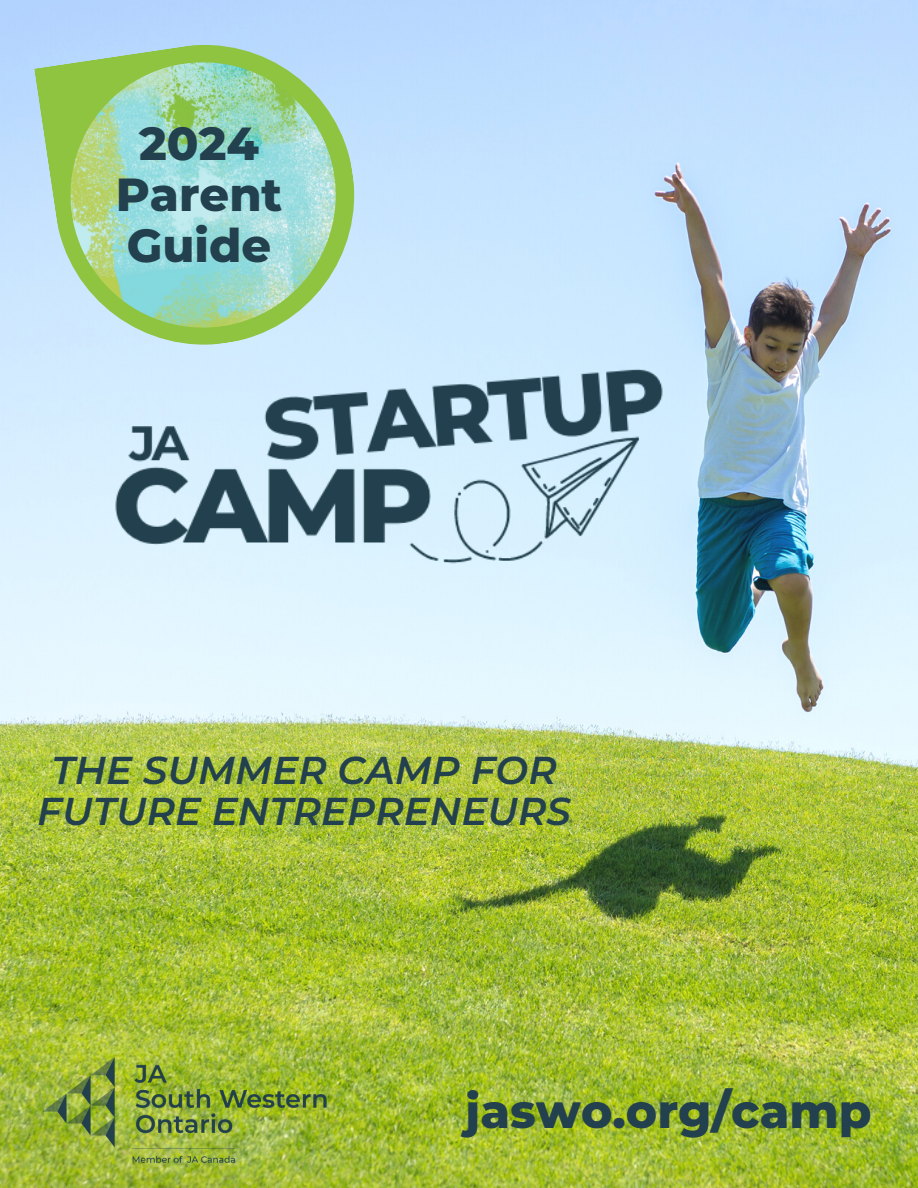
<style>
.page{position:relative;width:918px;height:1188px;background:#fff}
.page>*{position:absolute;margin:0;border:0;box-sizing:border-box;transform-origin:0 0}
.t1{font:800 47.25px "Montserrat";color:#22404d}
.t2{font:800 46.35px/50.7px "Montserrat";color:#22404d;text-align:center}
.t3{font:italic 600 38.85px/40.8px "Montserrat";color:#22404d;text-align:center}
</style>
<div class="page">
<img style="left:0;top:0;width:918px;height:1188px">
<img style="left:81px;top:273px;width:587px;height:390px">
<img style="left:12px;top:1035px;width:347px;height:153px">
<svg style="left:34px;top:34px;width:331px;height:321px;background:#b6dacc"></svg>
<img style="left:70px;top:62px;width:266px;height:266px">
<p class="t2" style="left:116px;top:118px;width:168px">2024<br>Parent<br>Guide</p>
<p class="t3" style="left:37px;top:750px;width:535px">THE SUMMER CAMP FOR<br>FUTURE ENTREPRENEURS</p>
<h1 class="t1" style="left:465px;top:1082px;width:408px">jaswo.org/camp</h1>
</div>
